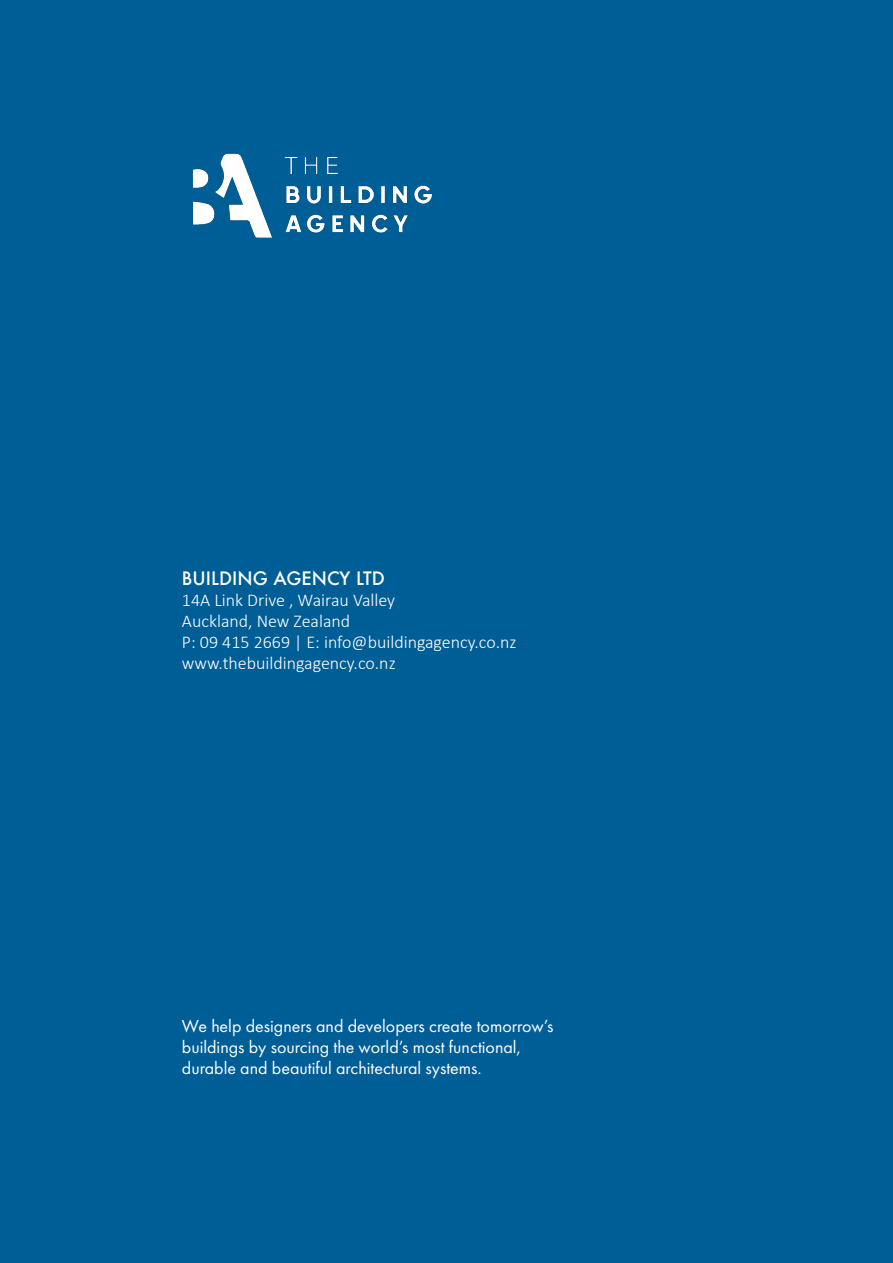
<style>
.page{position:relative;width:893px;height:1263px;background:#005e97}
.page>*{position:absolute;margin:0;border:0;box-sizing:border-box;transform-origin:0 0}
.t1{font:18px/21px "Futura PT";color:#fff}
.t2{font:300 18px/21px "Calibri";color:#fff}
.t3{font:500 18px "Futura";color:#fff}
</style>
<div class="page">
<img style="left:192px;top:153px;width:240px;height:85px">
<p class="t3" style="left:182px;top:566px;width:204px">BUILDING AGENCY LTD</p>
<p class="t2" style="left:182px;top:590px;width:336px">14A Link Drive , Wairau Valley<br>Auckland, New Zealand<br>P: 09 415 2669 | E: info@buildingagency.co.nz www.thebuildingagency.co.nz</p>
<p class="t1" style="left:182px;top:1015px;width:373px">We help designers and developers create tomorrow’s buildings by sourcing the world’s most functional, durable and beautiful architectural systems.</p>
</div>
